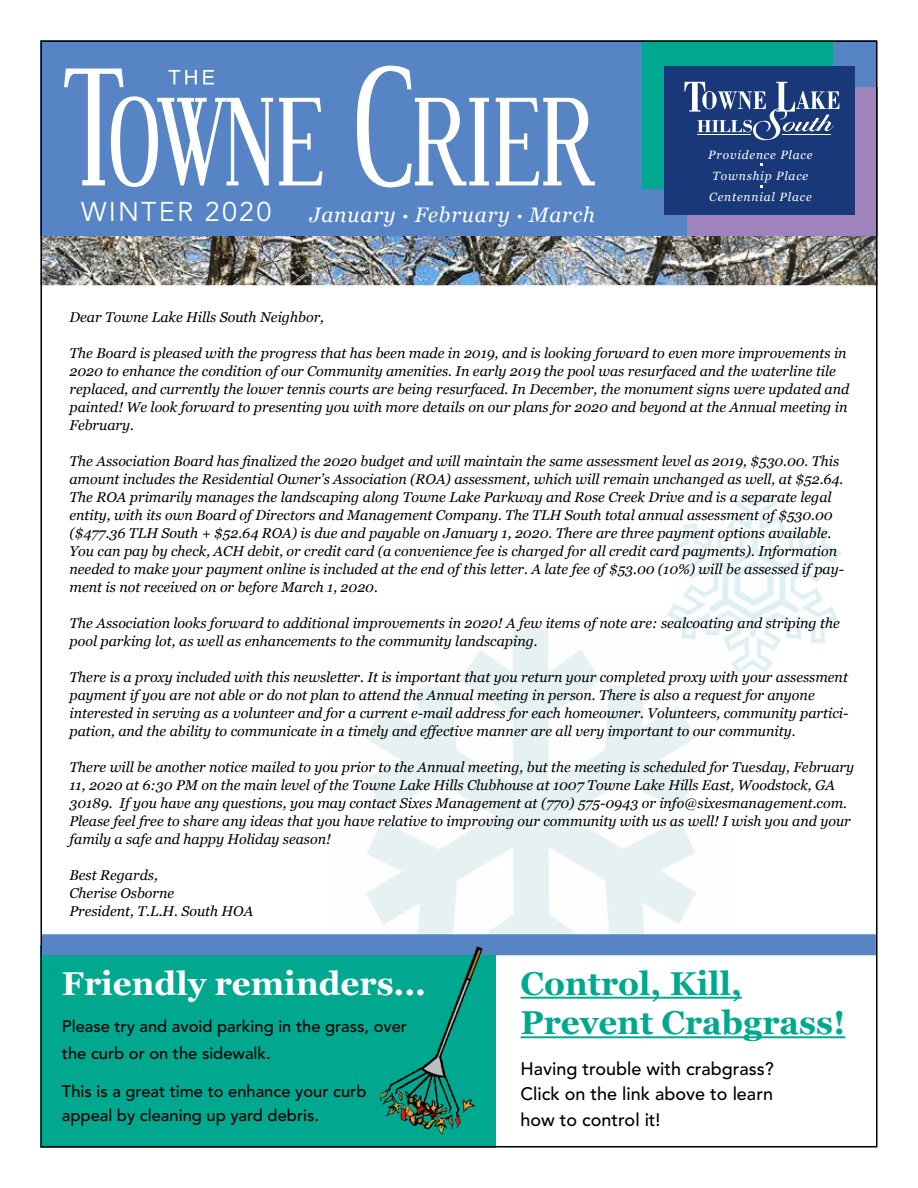
<style>
.page{position:relative;width:918px;height:1188px;background:#fff}
.page>*{position:absolute;margin:0;border:0;box-sizing:border-box;transform-origin:0 0}
.t1{font:700 33px/39.6px "Georgia";color:#00a88f}
.t2{font:700 33px "Georgia";color:#fff}
.t3{font:27px "Avenir";letter-spacing:.08em;color:#fff}
.t4{font:italic 21px "Georgia";letter-spacing:.04em;color:#fff}
.t5{font:500 18px/25.5px "Avenir";color:#000;text-align:justify}
.t6{font:500 16.5px/27px "Avenir";color:#000}
.t7{font:italic 14.25px/18px "Georgia";color:#000}
.t8{font:italic 12px/21px "Georgia";letter-spacing:.07em;color:#fff}
.s1{font-size:15px}
</style>
<div class="page">
<img style="left:366px;top:613px;width:331px;height:321px">
<img style="left:668px;top:493px;width:172px;height:181px">
<div style="left:40px;top:945px;width:456px;height:203px;background:#00a88f"></div>
<div style="left:41px;top:934px;width:835px;height:21px;background:#5684c4"></div>
<img style="left:43px;top:236px;width:832px;height:49px">
<div style="left:40px;top:40px;width:838px;height:196px;background:#5684c4"></div>
<div style="left:643px;top:40px;width:190px;height:149px;background:#00a88f"></div>
<div style="left:687px;top:87px;width:191px;height:149px;background:#9f83bc"></div>
<div style="left:665px;top:66px;width:190px;height:149px;background:#18387a"></div>
<svg style="left:357px;top:66px;width:132px;height:121px"></svg>
<svg style="left:496px;top:98px;width:99px;height:87px"></svg>
<svg style="left:64px;top:69px;width:209px;height:118px"></svg>
<svg style="left:279px;top:98px;width:44px;height:87px"></svg>
<svg style="left:684px;top:82px;width:155px;height:58px"></svg>
<hr style="left:782px;top:134px;width:49px;height:1px;background:#fff">
<hr style="left:697px;top:134px;width:54px;height:1px;background:#fff">
<hr style="left:521px;top:997px;width:221px;height:2px;background:#00a88f">
<hr style="left:521px;top:1036px;width:324px;height:2px;background:#00a88f">
<img style="left:380px;top:946px;width:107px;height:189px">
<h2 class="t3" style="left:81px;top:197px;width:192px">WINTER 2020</h2>
<h3 class="t4" style="left:310px;top:200px;width:287px">January <span class="s1">•</span> February <span class="s1">•</span> March</h3>
<p class="t8" style="left:708px;top:143px;width:106px">Providence Place<br>Township Place<br>Centennial Place</p>
<p class="t7" style="left:69px;top:308px;width:256px">Dear Towne Lake Hills South Neighbor,</p>
<p class="t7" style="left:69px;top:344px;width:781px">The Board is pleased with the progress that has been made in 2019, and is looking forward to even more improvements in 2020 to enhance the condition of our Community amenities. In early 2019 the pool was resurfaced and the waterline tile replaced, and currently the lower tennis courts are being resurfaced. In December, the monument signs were updated and painted! We look forward to presenting you with more details on our plans for 2020 and beyond at the Annual meeting in February.</p>
<p class="t7" style="left:69px;top:452px;width:776px">The Association Board has finalized the 2020 budget and will maintain the same assessment level as 2019, $530.00. This amount includes the Residential Owner’s Association (ROA) assessment, which will remain unchanged as well, at $52.64.<br>The ROA primarily manages the landscaping along Towne Lake Parkway and Rose Creek Drive and is a separate legal entity, with its own Board of Directors and Management Company. The TLH South total annual assessment of $530.00 ($477.36 TLH South + $52.64 ROA) is due and payable on January 1, 2020. There are three payment options available.<br>You can pay by check, ACH debit, or credit card (a convenience fee is charged for all credit card payments). Information needed to make your payment online is included at the end of this letter. A late fee of $53.00 (10%) will be assessed if pay&shy;ment is not received on or before March 1, 2020.</p>
<p class="t7" style="left:69px;top:614px;width:772px">The Association looks forward to additional improvements in 2020! A few items of note are: sealcoating and striping the pool parking lot, as well as enhancements to the community landscaping.</p>
<p class="t7" style="left:69px;top:668px;width:780px">There is a proxy included with this newsletter. It is important that you return your completed proxy with your assessment payment if you are not able or do not plan to attend the Annual meeting in person. There is also a request for anyone interested in serving as a volunteer and for a current e-mail address for each homeowner. Volunteers, community partici&shy;pation, and the ability to communicate in a timely and effective manner are all very important to our community.</p>
<p class="t7" style="left:69px;top:758px;width:786px">There will be another notice mailed to you prior to the Annual meeting, but the meeting is scheduled for Tuesday, February 11, 2020 at 6:30 PM on the main level of the Towne Lake Hills Clubhouse at 1007 Towne Lake Hills East, Woodstock, GA 30189. If you have any questions, you may contact Sixes Management at (770) 575-0943 or info@sixesmanagement.com.<br>Please feel free to share any ideas that you have relative to improving our community with us as well! I wish you and your family a safe and happy Holiday season!</p>
<p class="t7" style="left:69px;top:866px;width:185px">Best Regards,<br>Cherise Osborne<br>President, T.L.H. South HOA</p>
<h1 class="t2" style="left:62px;top:958px;width:366px">Friendly reminders...</h1>
<p class="t6" style="left:62px;top:1014px;width:347px">Please try and avoid parking in the grass, over the curb or on the sidewalk.</p>
<p class="t6" style="left:62px;top:1080px;width:306px;line-height:24px">This is a great time to enhance your curb appeal by cleaning up yard debris.</p>
<h1 class="t1" style="left:521px;top:962px;width:326px">Control, Kill,<br>Prevent Crabgrass!</h1>
<p class="t5" style="left:521px;top:1056px;width:255px">Having trouble with crabgrass?<br>Click on the link above to learn how to control it!</p>
</div>
